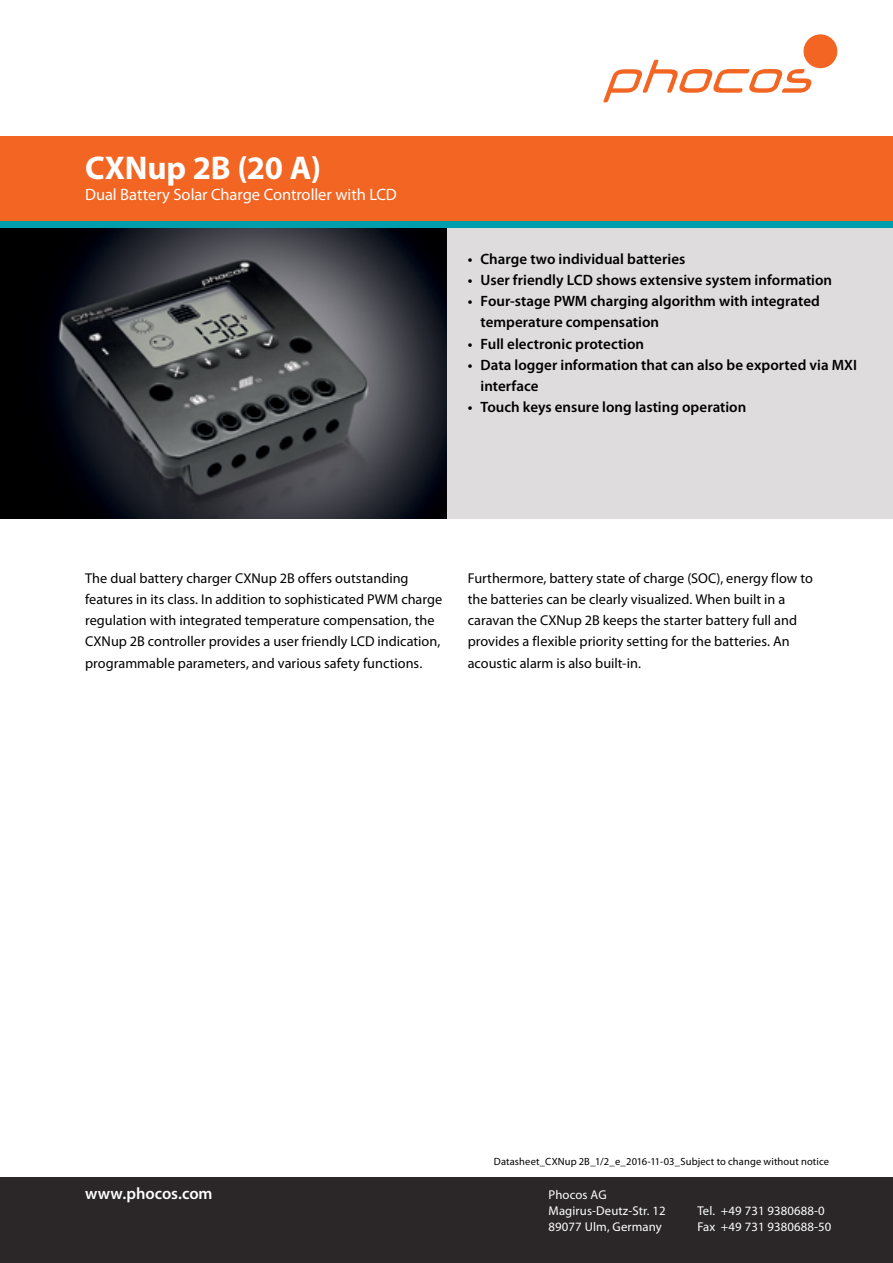
<style>
.page{position:relative;width:893px;height:1263px;background:#fff}
.page>*{position:absolute;margin:0;border:0;box-sizing:border-box;transform-origin:0 0}
.t1{font:700 33px "Myriad Pro";letter-spacing:-.005em;color:#fff}
.t2{font:16.5px "Myriad Pro";letter-spacing:-.005em;color:#fff}
.t3{font:600 16.5px "Myriad Pro";color:#fff}
.t4{font:600 15px/21.3px "Myriad Pro";color:#000}
.t5{font:14.25px/21.3px "Myriad Pro";color:#000}
.t6{font:12.75px/15.8px "Myriad Pro";letter-spacing:.01em;color:#fff}
.t7{font:10.5px "Myriad Pro";letter-spacing:.01em;color:#000}
</style>
<div class="page">
<div style="left:446px;top:221px;width:447px;height:298px;background:#dedcdc"></div>
<img style="left:0;top:227px;width:446px;height:292px">
<div style="left:0;top:136px;width:893px;height:85px;background:#f26522"></div>
<div style="left:0;top:221px;width:893px;height:6px;background:#009dad"></div>
<div style="left:0;top:1178px;width:893px;height:85px;background:#2b2628"></div>
<div style="left:803px;top:34px;width:34px;height:34px;background:#f26522;border-radius:50%"></div>
<svg style="left:603px;top:60px;width:209px;height:42px"></svg>
<h1 class="t1" style="left:85px;top:146px;width:238px">CXNup 2B (20 A)</h1>
<p class="t2" style="left:85px;top:184px;width:313px">Dual Battery Solar Charge Controller with LCD</p>
<p class="t4" style="left:468px;top:248px;width:219px">• Charge two individual batteries</p>
<p class="t4" style="left:468px;top:269px;width:366px">• User friendly LCD shows extensive system information</p>
<p class="t4" style="left:480px;top:290px;width:341px;text-indent:-13px">• Four-stage PWM charging algorithm with integrated temperature compensation</p>
<p class="t4" style="left:468px;top:333px;width:178px">• Full electronic protection</p>
<p class="t4" style="left:480px;top:354px;width:378px;text-indent:-13px">• Data logger information that can also be exported via MXI interface</p>
<p class="t4" style="left:468px;top:396px;width:280px">• Touch keys ensure long lasting operation</p>
<p class="t5" style="left:85px;top:567px;width:359px">The dual battery charger CXNup 2B offers outstanding features in its class. In addition to sophisticated PWM charge regulation with integrated temperature compensation, the CXNup 2B controller provides a user friendly LCD indication, programmable parameters, and various safety functions.</p>
<p class="t5" style="left:468px;top:567px;width:347px">Furthermore, battery state of charge (SOC), energy flow to the batteries can be clearly visualized. When built in a caravan the CXNup 2B keeps the starter battery full and provides a flexible priority setting for the batteries. An acoustic alarm is also built-in.</p>
<p class="t7" style="left:494px;top:1154px;width:337px">Datasheet_CXNup 2B_1/2_e_2016-11-03_Subject to change without notice</p>
<p class="t3" style="left:85px;top:1183px;width:129px">www.phocos.com</p>
<p class="t6" style="left:549px;top:1187px;width:119px">Phocos AG<br>Magirus-Deutz-Str. 12<br>89077 Ulm, Germany</p>
<p class="t6" style="left:697px;top:1202px;width:136px">Tel. +49 731 9380688-0<br>Fax +49 731 9380688-50</p>
</div>
